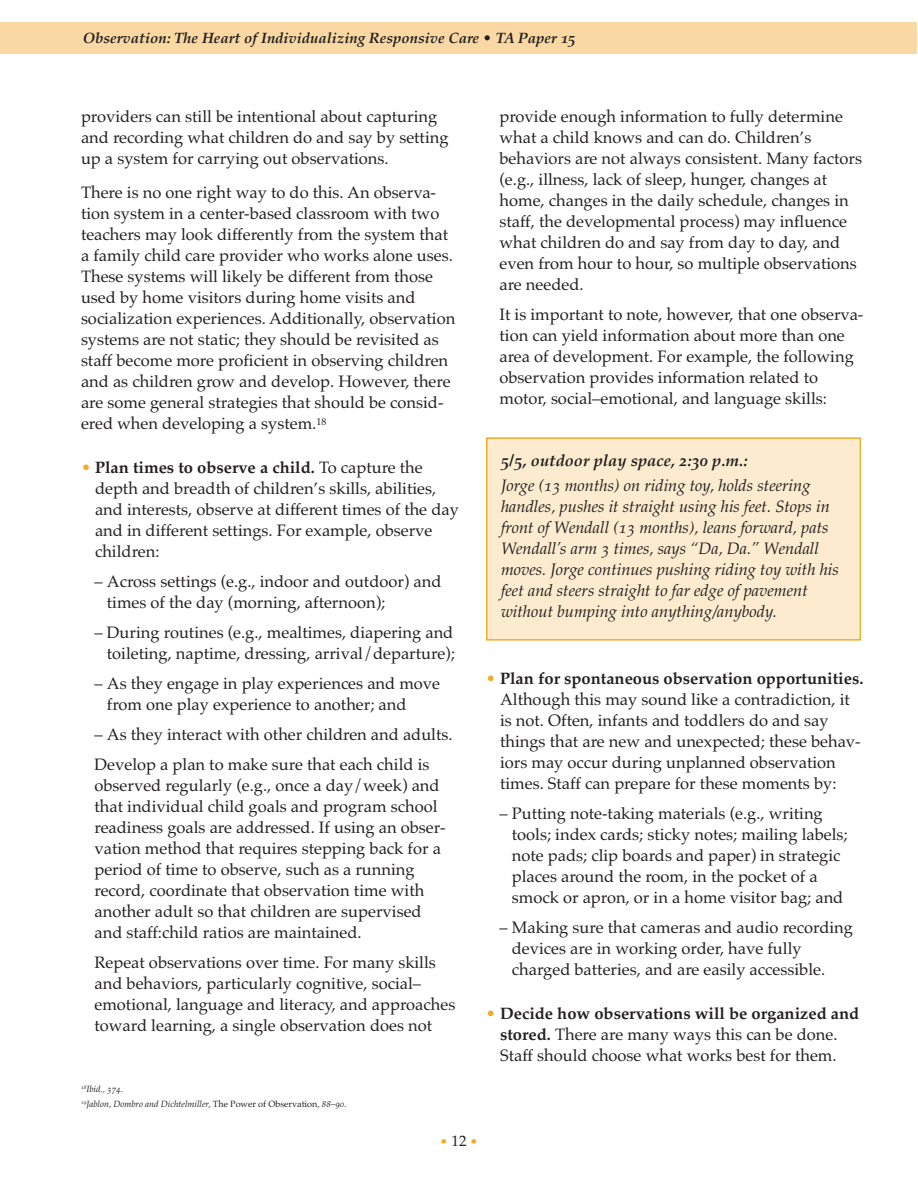
<style>
.page{position:relative;width:918px;height:1188px;background:#fff}
.page>*{position:absolute;margin:0;border:0;box-sizing:border-box;transform-origin:0 0}
.t1{font:16.5px/21px "Palatino";color:#231f20}
.t2{font:16.5px/21px "Palatino Italic Os F";color:#231f20}
.t3{font:15px "Palatino Bold Italic Os F";color:#231f20}
.t4{font:13.5px "Palatino";color:#f2aa27}
.t5{font:9px/15px "Palatino Italic Os F";color:#231f20}
.s1{color:#f2aa27}
.s2{font-weight:700}
.s3{font-family:"Palatino"}
.s4{font-size:15px;color:#231f20}
.s5{font-family:"Palatino Bold Italic Os F"}
</style>
<div class="page">
<div style="left:0;top:23px;width:917px;height:31px;background:#f9d8a4"></div>
<div style="left:488px;top:439px;width:371px;height:200px;background:#fcebce"></div>
<div style="left:486px;top:437px;width:375px;height:204px;border:2px solid #f2aa27"></div>
<p class="t3" style="left:83px;top:32px;width:494px">Observation: The Heart of Individualizing Responsive Care • TA Paper 15</p>
<p class="t1" style="left:81px;top:105px;width:369px">providers can still be intentional about capturing and recording what children do and say by setting up a system for carrying out observations.</p>
<p class="t1" style="left:81px;top:182px;width:376px">There is no one right way to do this. An observa&shy;tion system in a center-based classroom with two teachers may look differently from the system that a family child care provider who works alone uses.<br>These systems will likely be different from those used by home visitors during home visits and socialization experiences. Additionally, observation systems are not static; they should be revisited as staff become more proficient in observing children and as children grow and develop. However, there are some general strategies that should be consid&shy;ered when developing a system.<sup>18</sup></p>
<p class="t1" style="left:95px;top:456px;width:365px;text-indent:-14px"><span class="s1">•</span> <span class="s2">Plan times to observe a child.</span> To capture the depth and breadth of children’s skills, abilities, and interests, observe at different times of the day and in different settings. For example, observe children:</p>
<p class="t1" style="left:107px;top:570px;width:336px;text-indent:-12px">– Across settings (e.g., indoor and outdoor) and times of the day (morning, afternoon);</p>
<p class="t1" style="left:94px;top:621px;width:362px;text-align:right">– During routines (e.g., mealtimes, diapering and toileting, naptime, dressing, arrival/departure);</p>
<p class="t1" style="left:107px;top:672px;width:335px;text-indent:-12px">– As they engage in play experiences and move from one play experience to another; and</p>
<p class="t1" style="left:94px;top:719px;width:360px;line-height:30px">– As they interact with other children and adults.<br>Develop a plan to make sure that each child is</p>
<p class="t1" style="left:94px;top:774px;width:353px">observed regularly (e.g., once a day/week) and that individual child goals and program school readiness goals are addressed. If using an obser&shy;vation method that requires stepping back for a period of time to observe, such as a running record, coordinate that observation time with another adult so that children are supervised and staff:child ratios are maintained.</p>
<p class="t1" style="left:94px;top:951px;width:362px">Repeat observations over time. For many skills and behaviors, particularly cognitive, social– emotional, language and literacy, and approaches toward learning, a single observation does not</p>
<p class="t5" style="left:81px;top:1082px;width:267px"><sup>18</sup>Ibid., 374.<br><sup>19</sup>Jablon, Dombro and Dichtelmiller, <span class="s3">The Power of Observation</span>, 88–90.</p>
<p class="t4" style="left:440px;top:1134px;width:40px">•<span class="s4">12</span>•</p>
<p class="t1" style="left:499px;top:105px;width:364px">provide enough information to fully determine what a child knows and can do. Children’s behaviors are not always consistent. Many factors (e.g., illness, lack of sleep, hunger, changes at home, changes in the daily schedule, changes in staff, the developmental process) may influence what children do and say from day to day, and even from hour to hour, so multiple observations are needed.</p>
<p class="t1" style="left:499px;top:303px;width:365px">It is important to note, however, that one observa&shy;tion can yield information about more than one area of development. For example, the following observation provides information related to motor, social–emotional, and language skills:</p>
<p class="t2" style="left:501px;top:449px;width:311px;line-height:25.5px"><span class="s5">5/5, outdoor play space, 2:30 p.m.:<br></span>Jorge (13 months) on riding toy, holds steering</p>
<p class="t2" style="left:501px;top:498px;width:339px">handles, pushes it straight using his feet. Stops in front of Wendall (13 months), leans forward, pats Wendall’s arm 3 times, says “Da, Da.” Wendall moves. Jorge continues pushing riding toy with his feet and steers straight to far edge of pavement without bumping into anything/anybody.</p>
<p class="t1" style="left:500px;top:668px;width:365px;text-indent:-14px"><span class="s1">•</span> <span class="s2">Plan for spontaneous observation opportunities.<br></span>Although this may sound like a contradiction, it is not. Often, infants and toddlers do and say things that are new and unexpected; these behav&shy;iors may occur during unplanned observation times. Staff can prepare for these moments by:</p>
<p class="t1" style="left:512px;top:803px;width:337px;text-indent:-12px">– Putting note-taking materials (e.g., writing tools; index cards; sticky notes; mailing labels; note pads; clip boards and paper) in strategic places around the room, in the pocket of a smock or apron, or in a home visitor bag; and</p>
<p class="t1" style="left:512px;top:917px;width:343px;text-indent:-12px">– Making sure that cameras and audio recording devices are in working order, have fully charged batteries, and are easily accessible.</p>
<p class="t1" style="left:486px;top:1003px;width:375px;text-align:center"><span class="s1">•</span> <span class="s2">Decide how observations will be organized and stored.</span> There are many ways this can be done.<br>Staff should choose what works best for them.</p>
</div>
